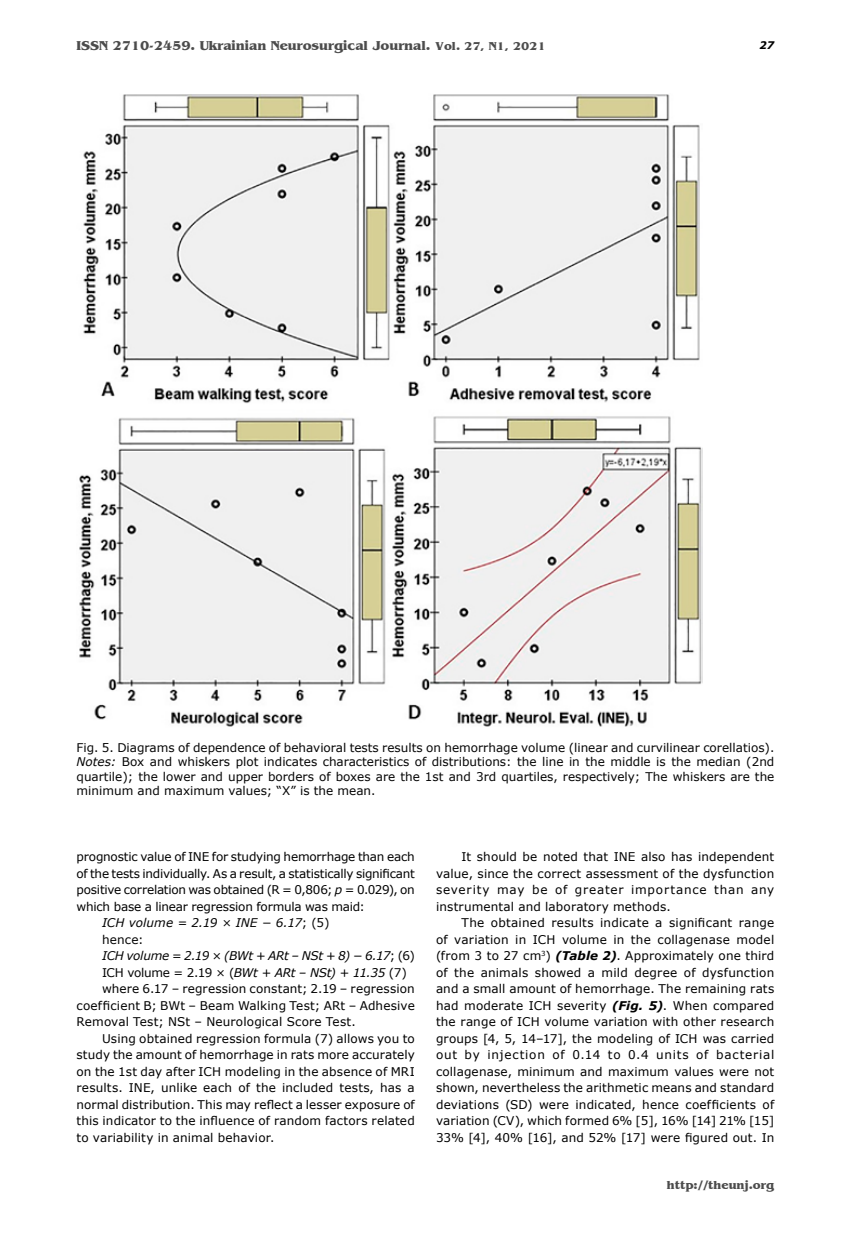
<style>
.page{position:relative;width:851px;height:1234px;background:#fff}
.page>*{position:absolute;margin:0;border:0;box-sizing:border-box;transform-origin:0 0}
.t1{font:700 13.5px "Benguiat";color:#4c4c4c}
.t2{font:12px/16.5px "Verdana";letter-spacing:.005em;color:#000;text-align:justify}
.t3{font:12px/14.4px "Verdana";color:#050505;text-align:justify}
.t4{font:12px "Verdana";letter-spacing:-.02em;color:#000}
.t5{font:italic 12px "Verdana";letter-spacing:-.02em;color:#000}
.t6{font:12px "Verdana";letter-spacing:-.025em;color:#050505}
.t7{font:italic 12px "Verdana";letter-spacing:.005em;color:#050505}
.t8{font:700 12px "Benguiat";color:#4c4c4c}
.t9{font:italic 700 10.5px "Verdana";color:#000}
.s1{font-size:12px}
.s2{font-style:italic}
.s3{font-style:normal}
.s4{color:#050505}
.s5{font-style:normal;color:#050505}
.s6{font-style:italic;color:#000}
.s7{font-weight:700;font-style:italic}
</style>
<div class="page">
<img style="left:79px;top:94px;width:623px;height:633px">
<p class="t1" style="left:77px;top:38px;width:470px">ISSN 2710-2459. Ukrainian Neurosurgical Journal. <span class="s1">Vol. 27, N1, 2021</span></p>
<p class="t9" style="left:759px;top:38px;width:16px">27</p>
<p class="t3" style="left:76px;top:739px;width:699px">Fig. 5. Diagrams of dependence of behavioral tests results on hemorrhage volume (linear and curvilinear corellatios).<br><span class="s2">Notes:</span> Box and whiskers plot indicates characteristics of distributions: the line in the middle is the median (2nd quartile); the lower and upper borders of boxes are the 1st and 3rd quartiles, respectively; The whiskers are the minimum and maximum values; “X” is the mean.</p>
<p class="t4" style="left:76px;top:848px;width:340px">prognostic value of INE for studying hemorrhage than each</p>
<p class="t4" style="left:76px;top:864px;width:340px">of the tests individually. As a result, a statistically significant</p>
<p class="t4" style="left:76px;top:881px;width:340px">positive correlation was obtained (R = 0,806; <span class="s2">p</span> = 0.029), on</p>
<p class="t4" style="left:76px;top:897px;width:290px">which base a linear regression formula was maid:</p>
<p class="t7" style="left:102px;top:914px;width:229px">ICH volume = 2.19 × INE − 6.17<span class="s3">; (5)</span></p>
<p class="t3" style="left:102px;top:931px;width:43px">hence:</p>
<p class="t5" style="left:102px;top:947px;width:314px"><span class="s4">ICH volume = 2.19 × (</span>BWt + ARt – NSt + 8) − 6.17<span class="s3">;</span> <span class="s5">(6)</span></p>
<p class="t6" style="left:102px;top:963px;width:306px">ICH volume = 2.19 × (<span class="s6">BWt + ARt – NSt) + 11.35</span> (7)</p>
<p class="t2" style="left:102px;top:980px;width:314px">where 6.17 – regression constant; 2.19 – regression</p>
<p class="t2" style="left:76px;top:996px;width:340px">coefficient B; BWt – Beam Walking Test; ARt – Adhesive</p>
<p class="t2" style="left:76px;top:1013px;width:281px">Removal Test; NSt – Neurological Score Test.</p>
<p class="t2" style="left:102px;top:1029px;width:314px">Using obtained regression formula (7) allows you to</p>
<p class="t2" style="left:76px;top:1046px;width:340px">study the amount of hemorrhage in rats more accurately</p>
<p class="t2" style="left:76px;top:1062px;width:340px">on the 1st day after ICH modeling in the absence of MRI</p>
<p class="t2" style="left:76px;top:1079px;width:340px">results. INE, unlike each of the included tests, has a</p>
<p class="t2" style="left:76px;top:1095px;width:340px">normal distribution. This may reflect a lesser exposure of</p>
<p class="t2" style="left:76px;top:1112px;width:340px">this indicator to the influence of random factors related</p>
<p class="t2" style="left:76px;top:1128px;width:199px">to variability in animal behavior.</p>
<p class="t2" style="left:436px;top:848px;width:340px;text-indent:26px">It should be noted that INE also has independent value, since the correct assessment of the dysfunction severity may be of greater importance than any instrumental and laboratory methods.</p>
<p class="t2" style="left:436px;top:914px;width:340px;text-indent:26px">The obtained results indicate a significant range of variation in ICH volume in the collagenase model (from 3 to 27 cm<sup>3</sup>) <span class="s7">(Table 2)</span>. Approximately one third of the animals showed a mild degree of dysfunction and a small amount of hemorrhage. The remaining rats had moderate ICH severity <span class="s7">(Fig. 5)</span>. When compared the range of ICH volume variation with other research groups [4, 5, 14–17], the modeling of ICH was carried out by injection of 0.14 to 0.4 units of bacterial collagenase, minimum and maximum values were not shown, nevertheless the arithmetic means and standard deviations (SD) were indicated, hence coefficients of variation (CV), which formed 6% [5], 16% [14] 21% [15] 33% [4], 40% [16], and 52% [17] were figured out. In</p>
<p class="t8" style="left:667px;top:1178px;width:109px">http://theunj.org</p>
</div>
